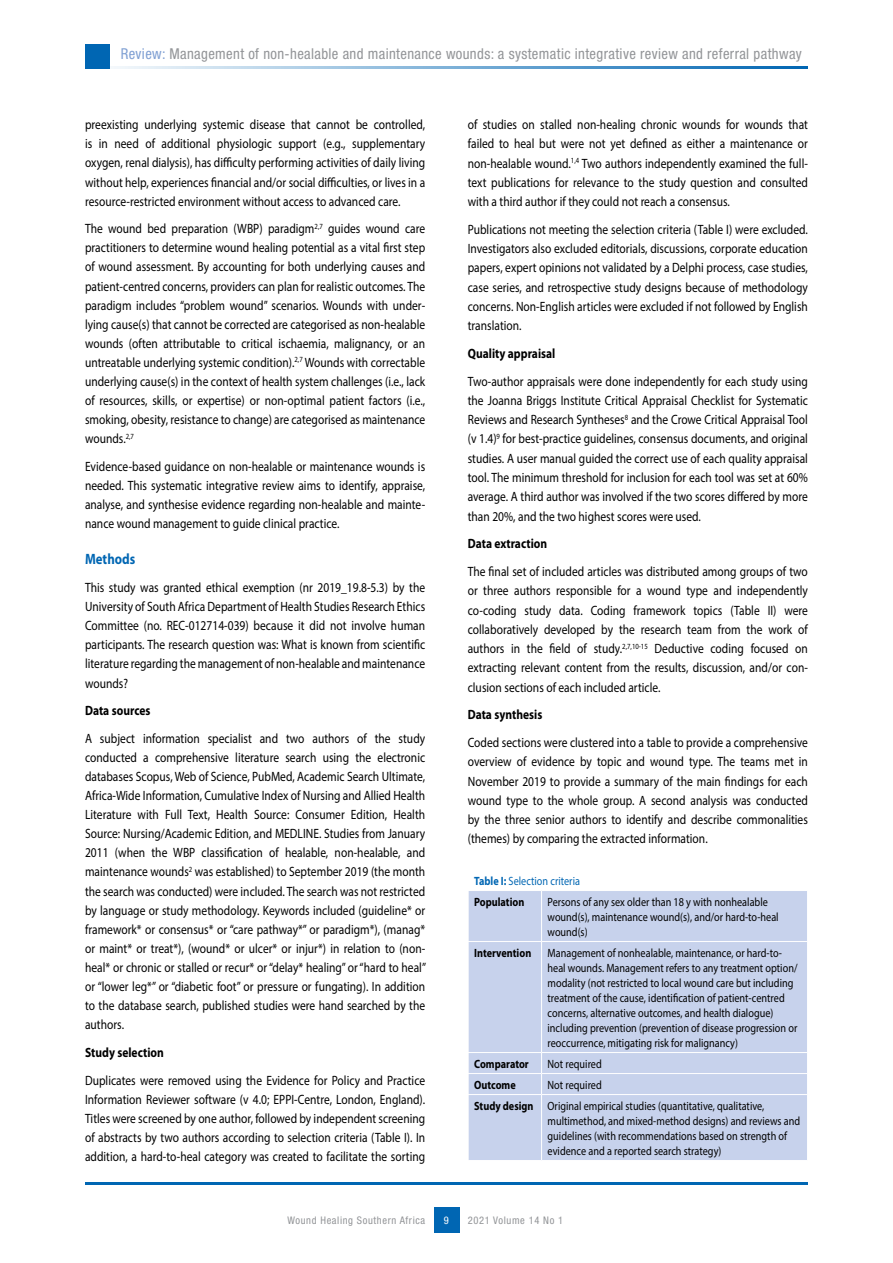
<style>
.page{position:relative;width:893px;height:1263px;background:#fff}
.page>*{position:absolute;margin:0;border:0;box-sizing:border-box;transform-origin:0 0}
.t1{font:condensed 15px "Helvetica Neue LT Std";letter-spacing:.025em;color:#939598}
.t2{font:700 15px "Myriad Pro";color:#0066b3;scale:.85 1}
.t3{font:13.5px/19px "Myriad Pro";color:#000;text-align:justify;scale:.85 1}
.t4{font:700 13.5px "Myriad Pro";color:#000;scale:.85 1}
.t5{font:12px/15px "Myriad Pro";color:#000;scale:.85 1}
.t6{font:12px/21px "Myriad Pro";color:#0066b3;scale:.85 1}
.t7{font:700 12px "Myriad Pro";color:#000;scale:.85 1}
.t8{font:condensed 10.5px "Helvetica Neue LT Std";letter-spacing:.06em;color:#939598}
.t9{font:condensed 10.5px "Helvetica Neue LT Std";color:#fff}
.s1{color:#80a0d3}
.s2{font-weight:700}
.s3{font-weight:700;color:#000}
</style>
<div class="page">
<div style="left:434px;top:1208px;width:25px;height:25px;background:#0066b3"></div>
<hr style="left:85px;top:1182px;width:723px;height:2px;background:#0066b3">
<hr style="left:85px;top:66px;width:723px;height:2px;background:#0066b3">
<div style="left:85px;top:44px;width:24px;height:24px;background:#0066b3"></div>
<div style="left:469px;top:891px;width:338px;height:269px;background:#c7d2ec"></div>
<hr style="left:541px;top:891px;width:1px;height:50px;background:#fff">
<hr style="left:468px;top:941px;width:74px;height:1px;background:#fff">
<hr style="left:542px;top:941px;width:266px;height:1px;background:#fff">
<hr style="left:541px;top:942px;width:1px;height:110px;background:#fff">
<hr style="left:468px;top:1052px;width:74px;height:1px;background:#fff">
<hr style="left:542px;top:1052px;width:266px;height:1px;background:#fff">
<hr style="left:468px;top:1073px;width:74px;height:1px;background:#fff">
<svg style="left:468px;top:1053px;width:1px;height:41px"></svg>
<hr style="left:542px;top:1073px;width:266px;height:1px;background:#fff">
<svg style="left:541px;top:1053px;width:1px;height:41px"></svg>
<hr style="left:468px;top:1094px;width:74px;height:1px;background:#fff">
<hr style="left:542px;top:1094px;width:266px;height:1px;background:#fff">
<hr style="left:541px;top:1095px;width:1px;height:65px;background:#fff">
<p class="t1" style="left:121px;top:45px;width:683px"><span class="s1">Review:</span> Management of non-healable and maintenance wounds: a systematic integrative review and referral pathway</p>
<p class="t3" style="left:85px;top:115px;width:402px">preexisting underlying systemic disease that cannot be controlled, is in need of additional physiologic support (e.g., supplementary oxygen, renal dialysis), has difficulty performing activities of daily living without help, experiences financial and/or social difficulties, or lives in a resource-restricted environment without access to advanced care.</p>
<p class="t3" style="left:85px;top:219px;width:402px">The wound bed preparation (WBP) paradigm<sup>2,7</sup> guides wound care practitioners to determine wound healing potential as a vital first step of wound assessment. By accounting for both underlying causes and patient-centred concerns, providers can plan for realistic outcomes. The paradigm includes “problem wound” scenarios. Wounds with under&shy;lying cause(s) that cannot be corrected are categorised as non-healable wounds (often attributable to critical ischaemia, malignancy, or an untreatable underlying systemic condition).<sup>2,7</sup> Wounds with correctable underlying cause(s) in the context of health system challenges (i.e., lack of resources, skills, or expertise) or non-optimal patient factors (i.e., smoking, obesity, resistance to change) are categorised as maintenance wounds.<sup>2,7</sup></p>
<p class="t3" style="left:85px;top:457px;width:402px">Evidence-based guidance on non-healable or maintenance wounds is needed. This systematic integrative review aims to identify, appraise, analyse, and synthesise evidence regarding non-healable and mainte&shy;nance wound management to guide clinical practice.</p>
<p class="t2" style="left:85px;top:549px;width:61px">Methods</p>
<p class="t3" style="left:85px;top:578px;width:402px">This study was granted ethical exemption (nr 2019_19.8-5.3) by the University of South Africa Department of Health Studies Research Ethics Committee (no. REC-012714-039) because it did not involve human participants. The research question was: What is known from scientific literature regarding the management of non-healable and maintenance wounds?</p>
<p class="t4" style="left:85px;top:702px;width:78px">Data sources</p>
<p class="t3" style="left:85px;top:728px;width:403px">A subject information specialist and two authors of the study conducted a comprehensive literature search using the electronic databases Scopus, Web of Science, PubMed, Academic Search Ultimate, Africa-Wide Information, Cumulative Index of Nursing and Allied Health Literature with Full Text, Health Source: Consumer Edition, Health Source: Nursing/Academic Edition, and MEDLINE. Studies from January 2011 (when the WBP classification of healable, non-healable, and maintenance wounds<sup>2</sup> was established) to September 2019 (the month the search was conducted) were included. The search was not restricted by language or study methodology. Keywords included (guideline* or framework* or consensus* or “care pathway*” or paradigm*), (manag* or maint* or treat*), (wound* or ulcer* or injur*) in relation to (non&shy;heal* or chronic or stalled or recur* or “delay* healing” or “hard to heal” or “lower leg*” or “diabetic foot” or pressure or fungating). In addition to the database search, published studies were hand searched by the authors.</p>
<p class="t4" style="left:85px;top:1043px;width:94px">Study selection</p>
<p class="t3" style="left:85px;top:1070px;width:402px">Duplicates were removed using the Evidence for Policy and Practice Information Reviewer software (v 4.0; EPPI-Centre, London, England).<br>Titles were screened by one author, followed by independent screening of abstracts by two authors according to selection criteria (Table I). In addition, a hard-to-heal category was created to facilitate the sorting</p>
<p class="t3" style="left:468px;top:115px;width:402px">of studies on stalled non-healing chronic wounds for wounds that failed to heal but were not yet defined as either a maintenance or non-healable wound.<sup>1,4</sup> Two authors independently examined the full&shy;text publications for relevance to the study question and consulted with a third author if they could not reach a consensus.</p>
<p class="t3" style="left:468px;top:220px;width:402px">Publications not meeting the selection criteria (Table I) were excluded.<br>Investigators also excluded editorials, discussions, corporate education papers, expert opinions not validated by a Delphi process, case studies, case series, and retrospective study designs because of methodology concerns. Non-English articles were excluded if not followed by English translation.</p>
<p class="t4" style="left:468px;top:345px;width:105px">Quality appraisal</p>
<p class="t3" style="left:468px;top:371px;width:402px">Two-author appraisals were done independently for each study using the Joanna Briggs Institute Critical Appraisal Checklist for Systematic Reviews and Research Syntheses<sup>8</sup> and the Crowe Critical Appraisal Tool (v 1.4)<sup>9</sup> for best-practice guidelines, consensus documents, and original studies. A user manual guided the correct use of each quality appraisal tool. The minimum threshold for inclusion for each tool was set at 60% average. A third author was involved if the two scores differed by more than 20%, and the two highest scores were used.</p>
<p class="t4" style="left:468px;top:535px;width:95px">Data extraction</p>
<p class="t3" style="left:468px;top:562px;width:402px">The final set of included articles was distributed among groups of two or three authors responsible for a wound type and independently co-coding study data. Coding framework topics (Table II) were collaboratively developed by the research team from the work of authors in the field of study.<sup>2,7,10-15</sup> Deductive coding focused on extracting relevant content from the results, discussion, and/or con&shy;clusion sections of each included article.</p>
<p class="t4" style="left:468px;top:706px;width:89px">Data synthesis</p>
<p class="t3" style="left:468px;top:733px;width:402px">Coded sections were clustered into a table to provide a comprehensive overview of evidence by topic and wound type. The teams met in November 2019 to provide a summary of the main findings for each wound type to the whole group. A second analysis was conducted by the three senior authors to identify and describe commonalities (themes) by comparing the extracted information.</p>
<p class="t6" style="left:474px;top:870px;width:126px"><span class="s2">Table I:</span> Selection criteria<br><span class="s3">Population</span></p>
<p class="t5" style="left:548px;top:894px;width:273px">Persons of any sex older than 18 y with nonhealable wound(s), maintenance wound(s), and/or hard-to-heal wound(s)</p>
<p class="t7" style="left:474px;top:945px;width:69px">Intervention</p>
<p class="t5" style="left:548px;top:945px;width:296px">Management of nonhealable, maintenance, or hard-to&shy;heal wounds. Management refers to any treatment option/ modality (not restricted to local wound care but including treatment of the cause, identification of patient-centred concerns, alternative outcomes, and health dialogue) including prevention (prevention of disease progression or reoccurrence, mitigating risk for malignancy)</p>
<p class="t7" style="left:474px;top:1056px;width:66px">Comparator</p>
<p class="t5" style="left:548px;top:1056px;width:65px">Not required</p>
<p class="t7" style="left:474px;top:1077px;width:51px">Outcome</p>
<p class="t5" style="left:474px;top:1074px;width:343px;line-height:21px;text-indent:73px">Not required<br><span class="s2">Study design</span> Original empirical studies (quantitative, qualitative,</p>
<p class="t5" style="left:548px;top:1113px;width:299px">multimethod, and mixed-method designs) and reviews and guidelines (with recommendations based on strength of evidence and a reported search strategy)</p>
<p class="t8" style="left:287px;top:1214px;width:139px">Wound Healing Southern Africa</p>
<p class="t8" style="left:468px;top:1214px;width:97px">2021 Volume 14 No 1</p>
<p class="t9" style="left:444px;top:1214px;width:7px">9</p>
</div>
